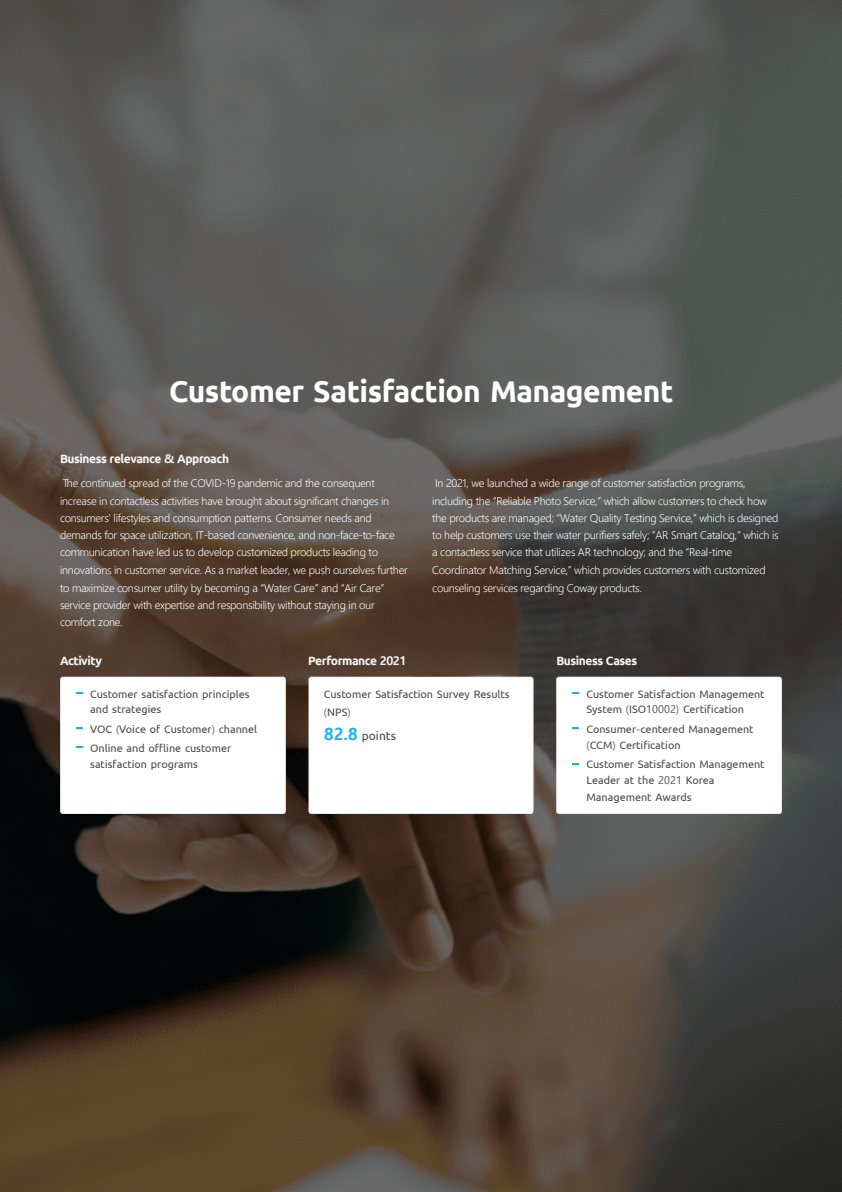
<style>
.page{position:relative;width:842px;height:1192px;background:#fff}
.page>*{position:absolute;margin:0;border:0;box-sizing:border-box;transform-origin:0 0}
.t1{font:700 30px "Ubuntu";letter-spacing:-.015em;color:#fff}
.t2{font:700 12px "Ubuntu";letter-spacing:-.04em;color:#f6f6f6}
.t3{font:12px "Ubuntu";color:#484848}
.t4{font:300 10.8px/17.4px "Malgun Gothic";letter-spacing:-.025em;color:#fff}
.t5{font:10.8px/15.8px "Ubuntu";color:#484848}
.s1{font-family:"Malgun Gothic"}
.s2{font-family:"Malgun Gothic";font-weight:700;font-size:16.8px;color:#16b2f5}
</style>
<div class="page">
<img style="left:0;top:0;width:842px;height:1191px">
<svg style="left:60px;top:676px;width:226px;height:137px"></svg>
<svg style="left:308px;top:676px;width:226px;height:137px"></svg>
<svg style="left:556px;top:676px;width:226px;height:137px"></svg>
<h1 class="t1" style="left:169px;top:374px;width:506px">Customer Satisfaction Management</h1>
<p class="t2" style="left:60px;top:452px;width:171px">Business relevance <span class="s1">&amp;</span> Approach</p>
<p class="t4" style="left:60px;top:474px;width:349px">The continued spread of the COVID-19 pandemic and the consequent increase in contactless activities have brought about significant changes in consumers’ lifestyles and consumption patterns. Consumer needs and demands for space utilization, IT-based convenience, and non-face-to-face communication have led us to develop customized products leading to innovations in customer service. As a market leader, we push ourselves further to maximize consumer utility by becoming a “Water Care” and “Air Care” service provider with expertise and responsibility without staying in our comfort zone.</p>
<p class="t4" style="left:432px;top:474px;width:348px">In 2021, we launched a wide range of customer satisfaction programs, including the “Reliable Photo Service,” which allow customers to check how the products are managed; “Water Quality Testing Service,” which is designed to help customers use their water purifiers safely; “AR Smart Catalog,” which is a contactless service that utilizes AR technology; and the “Real-time Coordinator Matching Service,” which provides customers with customized counseling services regarding Coway products.</p>
<p class="t2" style="left:60px;top:654px;width:43px">Activity</p>
<p class="t5" style="left:90px;top:685px;width:161px">Customer satisfaction principles and strategies</p>
<p class="t5" style="left:90px;top:721px;width:168px">VOC <span class="s1">(</span>Voice of Customer<span class="s1">)</span> channel</p>
<p class="t5" style="left:90px;top:739px;width:143px;line-height:16.5px">Online and offline customer satisfaction programs</p>
<p class="t2" style="left:308px;top:654px;width:100px">Performance <span class="s1">2021</span></p>
<p class="t5" style="left:324px;top:685px;width:187px;line-height:17.3px">Customer Satisfaction Survey Results <span class="s1">(</span>NPS<span class="s1">)</span></p>
<p class="t3" style="left:324px;top:728px;width:74px"><span class="s2">82.8</span> points</p>
<p class="t2" style="left:556px;top:654px;width:82px">Business Cases</p>
<p class="t5" style="left:586px;top:685px;width:180px">Customer Satisfaction Management<br>System <span class="s1">(</span>ISO<span class="s1">10002)</span> Certification</p>
<p class="t5" style="left:586px;top:721px;width:169px">Consumer<span class="s1">-</span>centered Management <span class="s1">(</span>CCM<span class="s1">)</span> Certification</p>
<p class="t5" style="left:586px;top:756px;width:180px;line-height:16.1px">Customer Satisfaction Management<br>Leader at the <span class="s1">2021</span> Korea<br>Management Awards</p>
</div>
